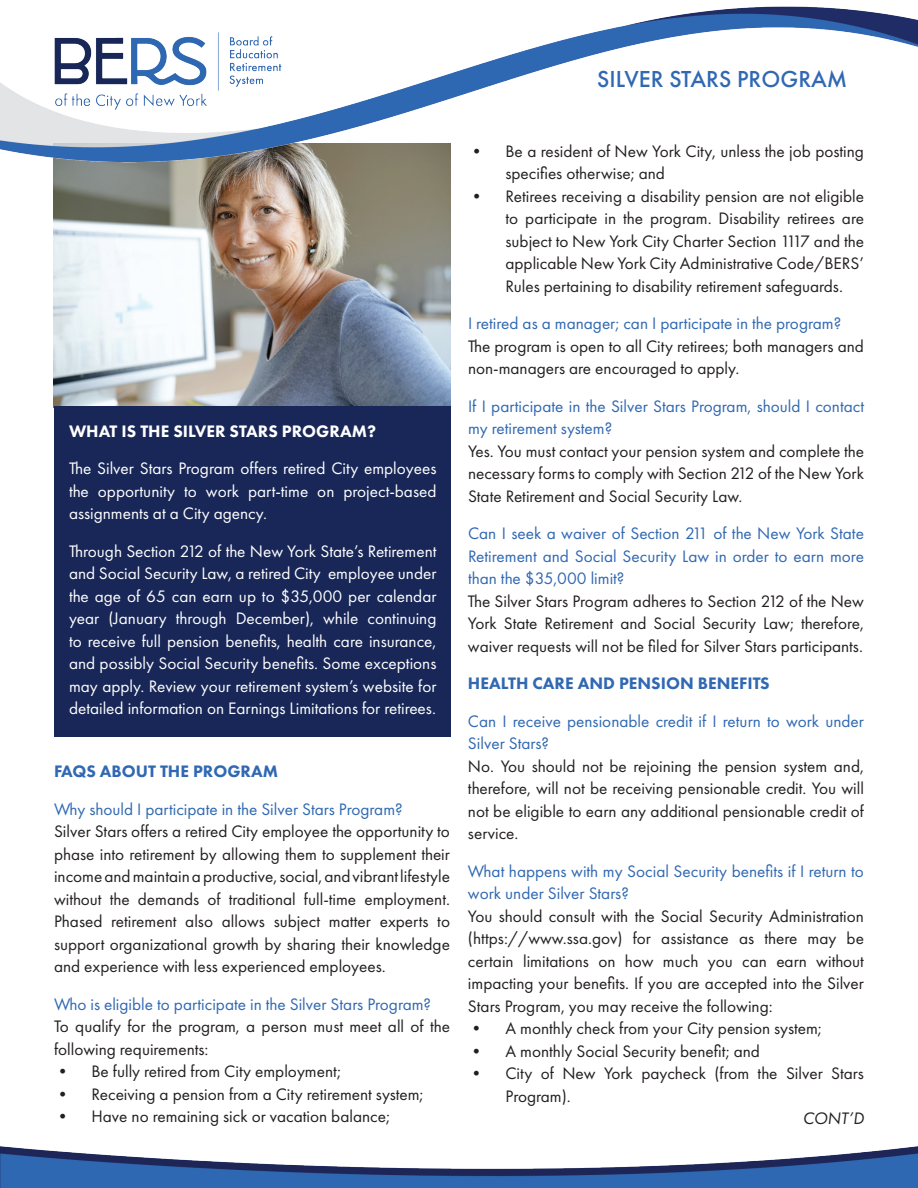
<style>
.page{position:relative;width:918px;height:1188px;background:#fff}
.page>*{position:absolute;margin:0;border:0;box-sizing:border-box;transform-origin:0 0}
.t1{font:500 24px "Futura PT";color:#3068b2}
.BERS_Words_BodyCopy{font:17.25px/22.5px "Futura PT";color:#231f20;text-align:justify}
.BERS_Words_BodyCopy-2{font:17.25px/22.5px "Futura PT";color:#fff;text-align:justify}
.BERS_Words_BodyCopy-3{font:17.25px/22.5px "Futura PT";color:#3068b2}
.BERS_Words_BodyCopy-4{font:800 17.25px "Futura PT";color:#3068b2}
.BERS_Words_BodyCopy-5{font:800 17.25px "Futura PT";color:#fff}
.BERS_Words_BodyCopy-6{font:italic 17.25px "Futura PT";color:#231f20}
</style>
<div class="page">
<img style="left:0;top:6px;width:918px;height:1182px">
<div style="left:54px;top:406px;width:396px;height:331px;background:#182757"></div>
<p class="t1" style="left:597px;top:65px;width:252px">SILVER STARS PROGRAM</p>
<p class="BERS_Words_BodyCopy-5" style="left:69px;top:420px;width:309px">WHAT IS THE SILVER STARS PROGRAM?</p>
<p class="BERS_Words_BodyCopy-2" style="left:69px;top:457px;width:369px">The Silver Stars Program offers retired City employees the opportunity to work part-time on project-based assignments at a City agency.</p>
<p class="BERS_Words_BodyCopy-2" style="left:69px;top:539px;width:369px">Through Section 212 of the New York State’s Retirement and Social Security Law, a retired City employee under the age of 65 can earn up to $35,000 per calendar year (January through December), while continuing to receive full pension benefits, health care insurance, and possibly Social Security benefits. Some exceptions may apply. Review your retirement system’s website for detailed information on Earnings Limitations for retirees.</p>
<p class="BERS_Words_BodyCopy-4" style="left:54px;top:760px;width:226px">FAQS ABOUT THE PROGRAM</p>
<p class="BERS_Words_BodyCopy-3" style="left:54px;top:797px;width:350px">Why should I participate in the Silver Stars Program?</p>
<p class="BERS_Words_BodyCopy" style="left:54px;top:820px;width:398px">Silver Stars offers a retired City employee the opportunity to phase into retirement by allowing them to supplement their income and maintain a productive, social, and vibrant lifestyle without the demands of traditional full-time employment.<br>Phased retirement also allows subject matter experts to support organizational growth by sharing their knowledge and experience with less experienced employees.</p>
<p class="BERS_Words_BodyCopy-3" style="left:54px;top:992px;width:379px">Who is eligible to participate in the Silver Stars Program?</p>
<p class="BERS_Words_BodyCopy" style="left:54px;top:1015px;width:398px">To qualify for the program, a person must meet all of the following requirements:</p>
<p class="BERS_Words_BodyCopy" style="left:54px;top:1060px;width:289px">• Be fully retired from City employment;</p>
<p class="BERS_Words_BodyCopy" style="left:54px;top:1082px;width:371px">• Receiving a pension from a City retirement system;</p>
<p class="BERS_Words_BodyCopy" style="left:54px;top:1105px;width:337px">• Have no remaining sick or vacation balance;</p>
<p class="BERS_Words_BodyCopy" style="left:506px;top:140px;width:360px;text-indent:-38px">• Be a resident of New York City, unless the job posting specifies otherwise; and</p>
<p class="BERS_Words_BodyCopy" style="left:506px;top:185px;width:360px;text-indent:-38px">• Retirees receiving a disability pension are not eligible to participate in the program. Disability retirees are subject to New York City Charter Section 1117 and the applicable New York City Administrative Code/BERS’ Rules pertaining to disability retirement safeguards.</p>
<p class="BERS_Words_BodyCopy-3" style="left:468px;top:312px;width:375px">I retired as a manager; can I participate in the program?</p>
<p class="BERS_Words_BodyCopy" style="left:468px;top:335px;width:397px">The program is open to all City retirees; both managers and non-managers are encouraged to apply.</p>
<p class="BERS_Words_BodyCopy-3" style="left:468px;top:395px;width:398px">If I participate in the Silver Stars Program, should I contact my retirement system?</p>
<p class="BERS_Words_BodyCopy" style="left:468px;top:440px;width:398px">Yes. You must contact your pension system and complete the necessary forms to comply with Section 212 of the New York State Retirement and Social Security Law.</p>
<p class="BERS_Words_BodyCopy-3" style="left:468px;top:522px;width:397px;text-align:justify">Can I seek a waiver of Section 211 of the New York State Retirement and Social Security Law in order to earn more than the $35,000 limit?</p>
<p class="BERS_Words_BodyCopy" style="left:468px;top:590px;width:398px">The Silver Stars Program adheres to Section 212 of the New York State Retirement and Social Security Law; therefore, waiver requests will not be filed for Silver Stars participants.</p>
<p class="BERS_Words_BodyCopy-4" style="left:468px;top:673px;width:303px">HEALTH CARE AND PENSION BENEFITS</p>
<p class="BERS_Words_BodyCopy-3" style="left:468px;top:710px;width:398px">Can I receive pensionable credit if I return to work under<br>Silver Stars?</p>
<p class="BERS_Words_BodyCopy" style="left:468px;top:755px;width:398px">No. You should not be rejoining the pension system and, therefore, will not be receiving pensionable credit. You will not be eligible to earn any additional pensionable credit of service.</p>
<p class="BERS_Words_BodyCopy-3" style="left:468px;top:860px;width:398px">What happens with my Social Security benefits if I return to work under Silver Stars?</p>
<p class="BERS_Words_BodyCopy" style="left:468px;top:905px;width:398px">You should consult with the Social Security Administration (https://www.ssa.gov) for assistance as there may be certain limitations on how much you can earn without impacting your benefits. If you are accepted into the Silver Stars Program, you may receive the following:</p>
<p class="BERS_Words_BodyCopy" style="left:468px;top:1017px;width:355px">• A monthly check from your City pension system;</p>
<p class="BERS_Words_BodyCopy" style="left:468px;top:1040px;width:294px">• A monthly Social Security benefit; and</p>
<p class="BERS_Words_BodyCopy" style="left:505px;top:1062px;width:360px;text-indent:-37px">• City of New York paycheck (from the Silver Stars<br>Program).</p>
<p class="BERS_Words_BodyCopy-6" style="left:803px;top:1108px;width:63px">CONT’D</p>
</div>
